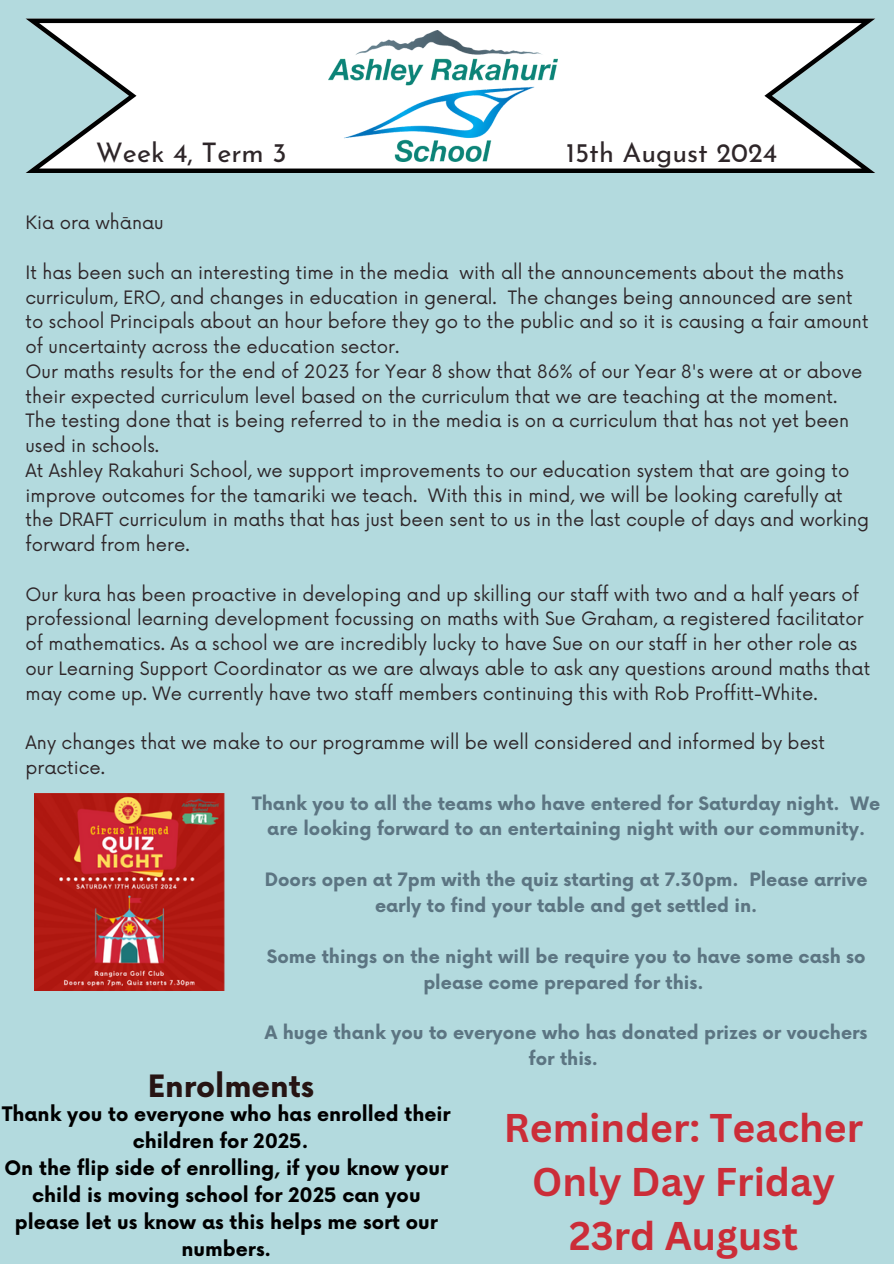
<style>
.page{position:relative;width:894px;height:1264px;background:#fff}
.page>*{position:absolute;margin:0;border:0;box-sizing:border-box;transform-origin:0 0}
.t1{font:700 39px/54px "Canva Sans";color:#cb2d38;text-align:center}
.t2{font:700 30px "Now";color:#261413}
.t3{font:27px "Josefin Sans";color:#2e2629}
.t4{font:700 19.5px "Now";color:#000}
.t5{font:18px/24.8px "Now";color:#2e2629}
.t6{font:700 18px/25.8px "Now";color:#5c7582;text-align:center}
</style>
<div class="page">
<div style="left:0;top:0;width:893px;height:1263px;background:#b3dade"></div>
<svg style="left:26px;top:19px;width:849px;height:154px"></svg>
<img style="left:328px;top:30px;width:229px;height:132px">
<img style="left:34px;top:793px;width:191px;height:197px">
<p class="t3" style="left:96px;top:142px;width:192px">Week 4, Term 3</p>
<p class="t3" style="left:566px;top:142px;width:212px">15th August 2024</p>
<p class="t5" style="left:26px;top:211px;width:140px">Kia ora whānau</p>
<h3 class="t5" style="left:26px;top:261px;width:844px">It has been such an interesting time in the media with all the announcements about the maths curriculum, ERO, and changes in education in general. The changes being announced are sent to school Principals about an hour before they go to the public and so it is causing a fair amount of uncertainty across the education sector.</h3>
<p class="t5" style="left:26px;top:360px;width:838px">Our maths results for the end of 2023 for Year 8 show that 86% of our Year 8's were at or above their expected curriculum level based on the curriculum that we are teaching at the moment.<br>The testing done that is being referred to in the media is on a curriculum that has not yet been used in schools.</p>
<p class="t5" style="left:26px;top:459px;width:844px">At Ashley Rakahuri School, we support improvements to our education system that are going to improve outcomes for the tamariki we teach. With this in mind, we will be looking carefully at the DRAFT curriculum in maths that has just been sent to us in the last couple of days and working forward from here.</p>
<p class="t5" style="left:26px;top:582px;width:845px">Our kura has been proactive in developing and up skilling our staff with two and a half years of professional learning development focussing on maths with Sue Graham, a registered facilitator of mathematics. As a school we are incredibly lucky to have Sue on our staff in her other role as our Learning Support Coordinator as we are always able to ask any questions around maths that may come up. We currently have two staff members continuing this with Rob Proffitt-White.</p>
<p class="t5" style="left:26px;top:731px;width:800px">Any changes that we make to our programme will be well considered and informed by best practice.</p>
<h4 class="t6" style="left:252px;top:791px;width:629px">Thank you to all the teams who have entered for Saturday night. We are looking forward to an entertaining night with our community.</h4>
<h4 class="t6" style="left:265px;top:867px;width:604px">Doors open at 7pm with the quiz starting at 7.30pm. Please arrive early to find your table and get settled in.</h4>
<h2 class="t6" style="left:267px;top:944px;width:600px">Some things on the night will be require you to have some cash so please come prepared for this.</h2>
<h4 class="t6" style="left:265px;top:1020px;width:604px">A huge thank you to everyone who has donated prizes or vouchers for this.</h4>
<h4 class="t2" style="left:148px;top:1069px;width:168px">Enrolments</h4>
<h4 class="t4" style="left:2px;top:1103px;width:450px">Thank you to everyone who has enrolled their</h4>
<h4 class="t4" style="left:133px;top:1130px;width:177px">children for 2025.</h4>
<h4 class="t4" style="left:4px;top:1157px;width:445px">On the flip side of enrolling, if you know your</h4>
<h4 class="t4" style="left:32px;top:1184px;width:390px">child is moving school for 2025 can you</h4>
<h4 class="t4" style="left:15px;top:1211px;width:424px">please let us know as this helps me sort our</h4>
<h4 class="t4" style="left:181px;top:1238px;width:91px">numbers.</h4>
<h1 class="t1" style="left:503px;top:1099px;width:361px">Reminder: Teacher<br>Only Day Friday<br>23rd August</h1>
</div>
